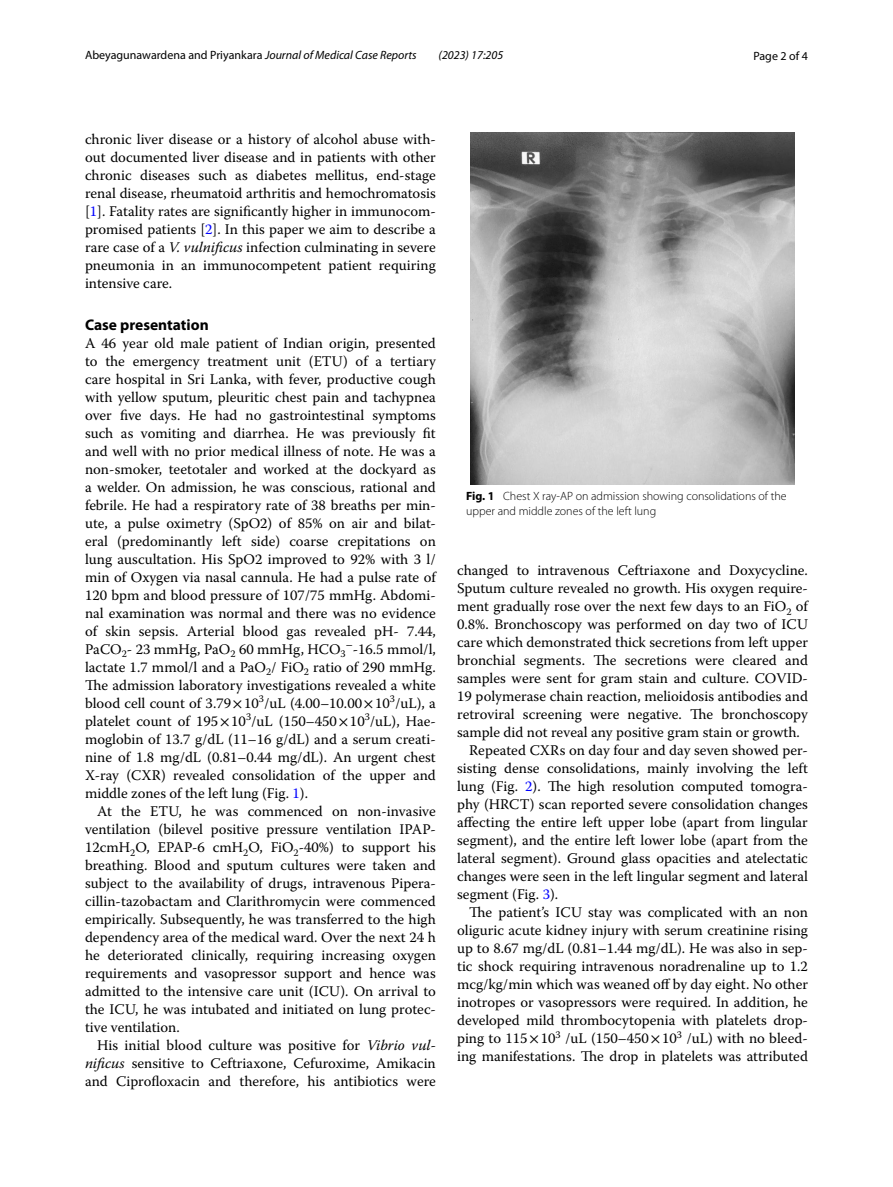
<style>
.page{position:relative;width:893px;height:1187px;background:#fff}
.page>*{position:absolute;margin:0;border:0;box-sizing:border-box;transform-origin:0 0}
.t1{font:700 15.45px "Myriad Pro";color:#000}
.t2{font:14.7px/18px "Warnock Pro";color:#000;text-align:justify}
.t3{font:300 12px/15px "Myriad Pro";color:#000}
.t4{font:12px "Myriad Pro";color:#000}
.t5{font:italic 12px "Myriad Pro";color:#000}
.s1{font-style:italic}
.s2{color:#00f}
.s3{font-family:"STIX"}
.s4{font-weight:700}
</style>
<div class="page">
<img style="left:471px;top:133px;width:323px;height:352px">
<p class="t4" style="left:85px;top:48px;width:333px">Abeyagunawardena and Priyankara <span class="s1">Journal of Medical Case Reports</span></p>
<p class="t5" style="left:439px;top:48px;width:66px">(2023) 17:205</p>
<p class="t4" style="left:753px;top:48px;width:56px">Page 2 of 4</p>
<p class="t2" style="left:85px;top:130px;width:352px">chronic liver disease or a history of alcohol abuse with&shy;out documented liver disease and in patients with other chronic diseases such as diabetes mellitus, end-stage renal disease, rheumatoid arthritis and hemochromatosis [<span class="s2">1</span>]. Fatality rates are significantly higher in immunocom&shy;promised patients [<span class="s2">2</span>]. In this paper we aim to describe a rare case of a <span class="s1">V. vulnificus</span> infection culminating in severe pneumonia in an immunocompetent patient requiring intensive care.</p>
<p class="t1" style="left:85px;top:314px;width:125px">Case presentation</p>
<p class="t2" style="left:85px;top:333px;width:352px">A 46 year old male patient of Indian origin, presented to the emergency treatment unit (ETU) of a tertiary care hospital in Sri Lanka, with fever, productive cough with yellow sputum, pleuritic chest pain and tachypnea over five days. He had no gastrointestinal symptoms such as vomiting and diarrhea. He was previously fit and well with no prior medical illness of note. He was a non-smoker, teetotaler and worked at the dockyard as a welder. On admission, he was conscious, rational and febrile. He had a respiratory rate of 38 breaths per min&shy;ute, a pulse oximetry (SpO2) of 85% on air and bilat&shy;eral (predominantly left side) coarse crepitations on lung auscultation. His SpO2 improved to 92% with 3 l/ min of Oxygen via nasal cannula. He had a pulse rate of 120 bpm and blood pressure of 107/75 mmHg. Abdomi&shy;nal examination was normal and there was no evidence of skin sepsis. Arterial blood gas revealed pH- 7.44, PaCO<sub>2</sub>- 23 mmHg, PaO<sub>2</sub> 60 mmHg, HCO<sub>3</sub><sup>−</sup>-16.5 mmol/l, lactate 1.7 mmol/l and a PaO<sub>2</sub>/ FiO<sub>2</sub> ratio of 290 mmHg.<br>The admission laboratory investigations revealed a white blood cell count of 3.79<span class="s3">×</span> -10<sup>3</sup>/uL (4.00–10.00<span class="s3">×</span> -10<sup>3</sup>/uL), a platelet count of 195<span class="s3">×</span> -10<sup>3</sup>/uL (150–450<span class="s3">×</span> -10<sup>3</sup>/uL), Hae&shy;moglobin of 13.7 g/dL (11–16 g/dL) and a serum creati&shy;nine of 1.8 mg/dL (0.81–0.44 mg/dL). An urgent chest X-ray (CXR) revealed consolidation of the upper and middle zones of the left lung (Fig. <span class="s2">1</span>).</p>
<p class="t2" style="left:85px;top:801px;width:352px;text-indent:12px">At the ETU, he was commenced on non-invasive ventilation (bilevel positive pressure ventilation IPAP-12cmH<sub>2</sub>O, EPAP-6 cmH<sub>2</sub>O, FiO<sub>2</sub>-40%) to support his breathing. Blood and sputum cultures were taken and subject to the availability of drugs, intravenous Pipera&shy;cillin-tazobactam and Clarithromycin were commenced empirically. Subsequently, he was transferred to the high dependency area of the medical ward. Over the next 24 h he deteriorated clinically, requiring increasing oxygen requirements and vasopressor support and hence was admitted to the intensive care unit (ICU). On arrival to the ICU, he was intubated and initiated on lung protec&shy;tive ventilation.</p>
<p class="t2" style="left:85px;top:1035px;width:352px;text-indent:12px">His initial blood culture was positive for <span class="s1">Vibrio vul&shy;nificus</span> sensitive to Ceftriaxone, Cefuroxime, Amikacin and Ciprofloxacin and therefore, his antibiotics were</p>
<p class="t3" style="left:466px;top:488px;width:322px"><span class="s4">Fig. 1</span> Chest X ray-AP on admission showing consolidations of the upper and middle zones of the left lung</p>
<p class="t2" style="left:457px;top:561px;width:352px">changed to intravenous Ceftriaxone and Doxycycline.</p>
<p class="t2" style="left:457px;top:579px;width:352px">Sputum culture revealed no growth. His oxygen require-</p>
<p class="t2" style="left:457px;top:597px;width:352px">ment gradually rose over the next few days to an FiO<sub>2</sub> of</p>
<p class="t2" style="left:457px;top:615px;width:352px">0.8%. Bronchoscopy was performed on day two of ICU</p>
<p class="t2" style="left:457px;top:633px;width:352px">care which demonstrated thick secretions from left upper</p>
<p class="t2" style="left:457px;top:651px;width:352px">bronchial segments. The secretions were cleared and</p>
<p class="t2" style="left:457px;top:669px;width:352px">samples were sent for gram stain and culture. COVID-</p>
<p class="t2" style="left:457px;top:687px;width:352px">19 polymerase chain reaction, melioidosis antibodies and</p>
<p class="t2" style="left:457px;top:705px;width:352px">retroviral screening were negative. The bronchoscopy</p>
<p class="t2" style="left:457px;top:723px;width:344px">sample did not reveal any positive gram stain or growth.</p>
<p class="t2" style="left:469px;top:741px;width:340px">Repeated CXRs on day four and day seven showed per-</p>
<p class="t2" style="left:457px;top:759px;width:352px">sisting dense consolidations, mainly involving the left</p>
<p class="t2" style="left:457px;top:777px;width:352px">lung (Fig. <span class="s2">2</span>). The high resolution computed tomogra-</p>
<p class="t2" style="left:457px;top:795px;width:352px">phy (HRCT) scan reported severe consolidation changes</p>
<p class="t2" style="left:457px;top:813px;width:352px">affecting the entire left upper lobe (apart from lingular</p>
<p class="t2" style="left:457px;top:831px;width:352px">segment), and the entire left lower lobe (apart from the</p>
<p class="t2" style="left:457px;top:849px;width:352px">lateral segment). Ground glass opacities and atelectatic</p>
<p class="t2" style="left:457px;top:867px;width:352px">changes were seen in the left lingular segment and lateral</p>
<p class="t2" style="left:457px;top:885px;width:103px">segment (Fig. <span class="s2">3</span>).</p>
<p class="t2" style="left:469px;top:903px;width:340px">The patient’s ICU stay was complicated with an non</p>
<p class="t2" style="left:457px;top:921px;width:352px">oliguric acute kidney injury with serum creatinine rising</p>
<p class="t2" style="left:457px;top:939px;width:352px">up to 8.67 mg/dL (0.81–1.44 mg/dL). He was also in sep-</p>
<p class="t2" style="left:457px;top:957px;width:352px">tic shock requiring intravenous noradrenaline up to 1.2</p>
<p class="t2" style="left:457px;top:975px;width:352px">mcg/kg/min which was weaned off by day eight. No other</p>
<p class="t2" style="left:457px;top:993px;width:352px">inotropes or vasopressors were required. In addition, he</p>
<p class="t2" style="left:457px;top:1011px;width:352px">developed mild thrombocytopenia with platelets drop-</p>
<p class="t2" style="left:457px;top:1029px;width:352px">ping to 115<span class="s3">×</span> -10<sup>3</sup> /uL (150–450<span class="s3">×</span> -10<sup>3</sup> /uL) with no bleed-</p>
<p class="t2" style="left:457px;top:1047px;width:352px">ing manifestations. The drop in platelets was attributed</p>
</div>
